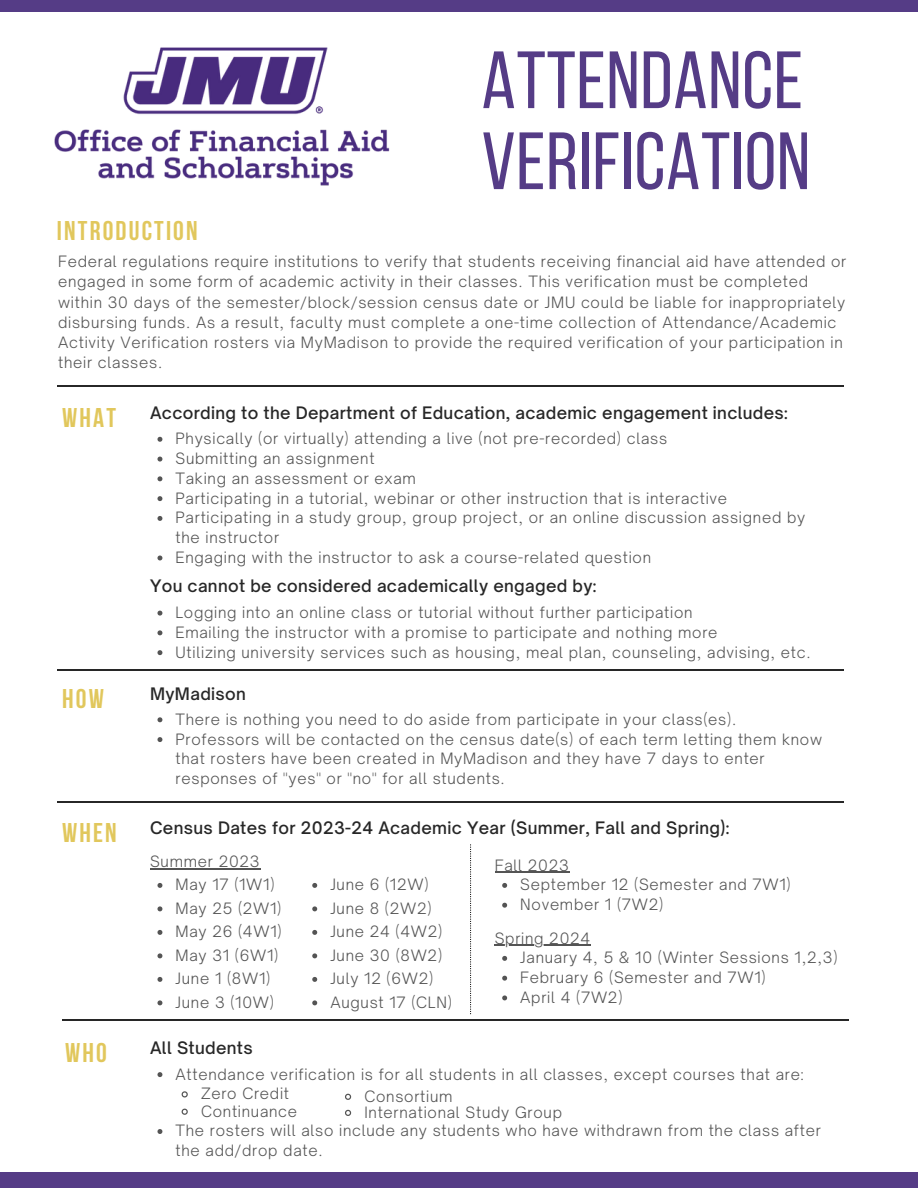
<style>
.page{position:relative;width:918px;height:1188px;background:#fff}
.page>*{position:absolute;margin:0;border:0;box-sizing:border-box;transform-origin:0 0}
.t1{font:81px/81px "Bebas Neue";letter-spacing:.01em;color:#553c86}
.t2{font:700 27px "Bebas Neue";letter-spacing:.08em;color:#e1c75c}
.t3{font:500 16.5px "Open Sauce One";letter-spacing:.02em;color:#272727}
.t4{font:300 15px/20.2px "Open Sauce One";letter-spacing:.05em;color:#545454}
</style>
<div class="page">
<div style="left:0;top:0;width:918px;height:12px;background:#553c86"></div>
<div style="left:0;top:1172px;width:918px;height:16px;background:#553c86"></div>
<hr style="left:57px;top:386px;width:786px;height:1px;background:#272727">
<img style="left:54px;top:47px;width:336px;height:139px">
<hr style="left:57px;top:670px;width:786px;height:1px;background:#272727">
<hr style="left:62px;top:1019px;width:787px;height:1px;background:#272727">
<hr style="left:495px;top:872px;width:75px;height:1px;background:#545454">
<svg style="left:502px;top:883px;width:5px;height:5px"></svg>
<svg style="left:502px;top:903px;width:5px;height:5px"></svg>
<hr style="left:495px;top:945px;width:96px;height:1px;background:#545454">
<svg style="left:502px;top:956px;width:5px;height:5px"></svg>
<svg style="left:502px;top:976px;width:5px;height:5px"></svg>
<svg style="left:502px;top:995px;width:5px;height:5px"></svg>
<svg style="left:157px;top:437px;width:5px;height:5px"></svg>
<svg style="left:157px;top:457px;width:5px;height:5px"></svg>
<svg style="left:157px;top:476px;width:5px;height:5px"></svg>
<svg style="left:157px;top:496px;width:5px;height:5px"></svg>
<svg style="left:157px;top:516px;width:5px;height:5px"></svg>
<svg style="left:157px;top:556px;width:5px;height:4px"></svg>
<svg style="left:157px;top:611px;width:5px;height:5px"></svg>
<svg style="left:157px;top:630px;width:5px;height:5px"></svg>
<svg style="left:157px;top:650px;width:5px;height:5px"></svg>
<svg style="left:157px;top:717px;width:5px;height:5px"></svg>
<svg style="left:157px;top:737px;width:5px;height:5px"></svg>
<hr style="left:57px;top:802px;width:786px;height:1px;background:#272727">
<hr style="left:150px;top:868px;width:110px;height:1px;background:#545454">
<svg style="left:157px;top:883px;width:5px;height:5px"></svg>
<svg style="left:157px;top:906px;width:5px;height:5px"></svg>
<svg style="left:157px;top:930px;width:5px;height:5px"></svg>
<svg style="left:157px;top:953px;width:5px;height:5px"></svg>
<svg style="left:157px;top:977px;width:5px;height:5px"></svg>
<svg style="left:157px;top:1000px;width:5px;height:5px"></svg>
<svg style="left:312px;top:883px;width:5px;height:5px"></svg>
<svg style="left:312px;top:906px;width:5px;height:5px"></svg>
<svg style="left:312px;top:930px;width:5px;height:5px"></svg>
<svg style="left:312px;top:953px;width:5px;height:5px"></svg>
<svg style="left:312px;top:977px;width:5px;height:5px"></svg>
<svg style="left:312px;top:1000px;width:5px;height:5px"></svg>
<svg style="left:157px;top:1072px;width:5px;height:5px"></svg>
<svg style="left:181px;top:1091px;width:7px;height:7px"></svg>
<svg style="left:181px;top:1108px;width:7px;height:7px"></svg>
<svg style="left:157px;top:1129px;width:5px;height:5px"></svg>
<svg style="left:345px;top:1093px;width:7px;height:7px"></svg>
<svg style="left:345px;top:1109px;width:7px;height:7px"></svg>
<svg style="left:470px;top:844px;width:1px;height:170px"></svg>
<p class="t1" style="left:482px;top:47px;width:330px">ATTENDANCE<br>VERIFICATION</p>
<p class="t2" style="left:57px;top:220px;width:142px">INTRODUCTION</p>
<p class="t4" style="left:58px;top:251px;width:790px">Federal regulations require institutions to verify that students receiving financial aid have attended or engaged in some form of academic activity in their classes. This verification must be completed within 30 days of the semester/block/session census date or JMU could be liable for inappropriately disbursing funds. As a result, faculty must complete a one-time collection of Attendance/Academic Activity Verification rosters via MyMadison to provide the required verification of your participation in their classes.</p>
<p class="t2" style="left:62px;top:406px;width:55px">WHAT</p>
<p class="t3" style="left:150px;top:402px;width:639px">According to the Department of Education, academic engagement includes:</p>
<p class="t4" style="left:176px;top:428px;width:493px">Physically (or virtually) attending a live (not pre-recorded) class</p>
<p class="t4" style="left:176px;top:448px;width:201px">Submitting an assignment</p>
<p class="t4" style="left:176px;top:468px;width:242px">Taking an assessment or exam</p>
<p class="t4" style="left:176px;top:488px;width:553px">Participating in a tutorial, webinar or other instruction that is interactive</p>
<p class="t4" style="left:176px;top:508px;width:631px;line-height:19.8px">Participating in a study group, group project, or an online discussion assigned by the instructor</p>
<p class="t4" style="left:176px;top:547px;width:477px">Engaging with the instructor to ask a course-related question</p>
<p class="t3" style="left:150px;top:576px;width:448px">You cannot be considered academically engaged by:</p>
<p class="t4" style="left:176px;top:602px;width:519px">Logging into an online class or tutorial without further participation</p>
<p class="t4" style="left:176px;top:622px;width:544px">Emailing the instructor with a promise to participate and nothing more</p>
<p class="t4" style="left:176px;top:642px;width:637px">Utilizing university services such as housing, meal plan, counseling, advising, etc.</p>
<p class="t2" style="left:62px;top:688px;width:43px">HOW</p>
<p class="t3" style="left:150px;top:683px;width:97px">MyMadison</p>
<p class="t4" style="left:176px;top:709px;width:562px">There is nothing you need to do aside from participate in your class(es).</p>
<p class="t4" style="left:176px;top:729px;width:648px;line-height:19.8px">Professors will be contacted on the census date(s) of each term letting them know that rosters have been created in MyMadison and they have 7 days to enter responses of "yes" or "no" for all students.</p>
<p class="t2" style="left:62px;top:822px;width:56px">WHEN</p>
<p class="t3" style="left:150px;top:817px;width:581px">Census Dates for 2023-24 Academic Year (Summer, Fall and Spring):</p>
<p class="t4" style="left:495px;top:855px;width:76px">Fall 2023</p>
<p class="t4" style="left:520px;top:875px;width:272px">September 12 (Semester and 7W1)</p>
<p class="t4" style="left:520px;top:894px;width:144px">November 1 (7W2)</p>
<p class="t4" style="left:495px;top:928px;width:97px">Spring 2024</p>
<p class="t4" style="left:520px;top:947px;width:319px">January 4, 5 &amp; 10 (Winter Sessions 1,2,3)</p>
<p class="t4" style="left:520px;top:967px;width:247px">February 6 (Semester and 7W1)</p>
<p class="t4" style="left:520px;top:987px;width:104px">April 4 (7W2)</p>
<p class="t4" style="left:150px;top:851px;width:111px">Summer 2023</p>
<p class="t4" style="left:176px;top:875px;width:100px">May 17 (1W1)</p>
<p class="t4" style="left:176px;top:898px;width:107px">May 25 (2W1)</p>
<p class="t4" style="left:176px;top:922px;width:108px">May 26 (4W1)</p>
<p class="t4" style="left:176px;top:945px;width:104px">May 31 (6W1)</p>
<p class="t4" style="left:176px;top:969px;width:96px">June 1 (8W1)</p>
<p class="t4" style="left:176px;top:992px;width:100px">June 3 (10W)</p>
<p class="t4" style="left:330px;top:875px;width:100px">June 6 (12W)</p>
<p class="t4" style="left:330px;top:898px;width:103px">June 8 (2W2)</p>
<p class="t4" style="left:330px;top:922px;width:113px">June 24 (4W2)</p>
<p class="t4" style="left:330px;top:945px;width:113px">June 30 (8W2)</p>
<p class="t4" style="left:330px;top:969px;width:104px">July 12 (6W2)</p>
<p class="t4" style="left:330px;top:992px;width:123px">August 17 (CLN)</p>
<p class="t2" style="left:65px;top:1042px;width:43px">WHO</p>
<p class="t3" style="left:150px;top:1037px;width:104px">All Students</p>
<p class="t4" style="left:176px;top:1064px;width:629px">Attendance verification is for all students in all classes, except courses that are:</p>
<p class="t4" style="left:201px;top:1084px;width:90px">Zero Credit</p>
<p class="t4" style="left:201px;top:1101px;width:98px">Continuance</p>
<p class="t4" style="left:176px;top:1121px;width:647px;line-height:19.8px">The rosters will also include any students who have withdrawn from the class after the add/drop date.</p>
<p class="t4" style="left:364px;top:1086px;width:90px">Consortium</p>
<p class="t4" style="left:364px;top:1102px;width:199px">International Study Group</p>
</div>
